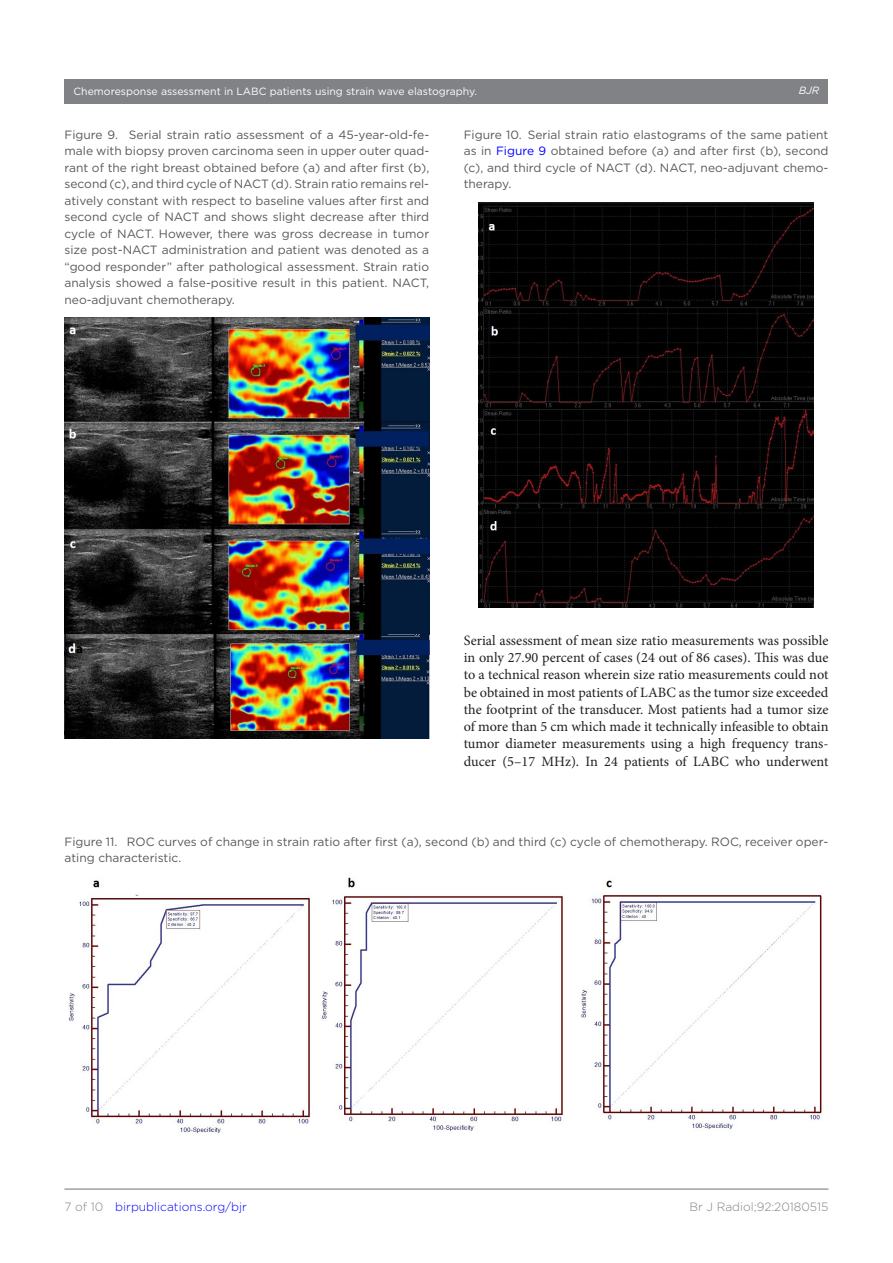
<style>
.page{position:relative;width:893px;height:1263px;background:#fff}
.page>*{position:absolute;margin:0;border:0;box-sizing:border-box;transform-origin:0 0}
.t1{font:14.25px/17.2px "Minion Pro";color:#231f20;text-align:justify}
.t2{font:12px/16.5px "Gotham";color:#57585a;text-align:justify}
.t3{font:300 12px "Gotham";color:#00f}
.t4{font:300 12px "Gotham";color:#808285}
.t5{font:10.5px "Gotham";color:#fff}
.t6{font:italic 10.5px "Gotham";color:#fff}
.s1{color:#00f}
.s2{color:#808285}
</style>
<div class="page">
<hr style="left:64px;top:1188px;width:764px;height:2px;background:#808285">
<div style="left:64px;top:79px;width:764px;height:24px;background:#808285"></div>
<img style="left:64px;top:318px;width:365px;height:420px">
<img style="left:478px;top:202px;width:336px;height:405px">
<img style="left:69px;top:876px;width:753px;height:258px">
<p class="t5" style="left:74px;top:85px;width:405px">Chemoresponse assessment in LABC patients using strain wave elastography.</p>
<p class="t6" style="left:799px;top:85px;width:22px">BJR</p>
<p class="t2" style="left:64px;top:126px;width:366px">Figure 9. Serial strain ratio assessment of a 45-year-old-fe&shy;male with biopsy proven carcinoma seen in upper outer quad&shy;rant of the right breast obtained before (a) and after first (b), second (c), and third cycle of NACT (d). Strain ratio remains rel&shy;atively constant with respect to baseline values after first and second cycle of NACT and shows slight decrease after third cycle of NACT. However, there was gross decrease in tumor size post-NACT administration and patient was denoted as a “good responder” after pathological assessment. Strain ratio analysis showed a false-positive result in this patient. NACT, neo-adjuvant chemotherapy.</p>
<p class="t2" style="left:464px;top:126px;width:366px">Figure 10. Serial strain ratio elastograms of the same patient as in <span class="s1">Figure 9</span> obtained before (a) and after first (b), second (c), and third cycle of NACT (d). NACT, neo-adjuvant chemo&shy;therapy.</p>
<p class="t1" style="left:464px;top:632px;width:366px">Serial assessment of mean size ratio measurements was possible in only 27.90 percent of cases (24 out of 86 cases). This was due to a technical reason wherein size ratio measurements could not be obtained in most patients of LABC as the tumor size exceeded the footprint of the transducer. Most patients had a tumor size of more than 5 cm which made it technically infeasible to obtain tumor diameter measurements using a high frequency trans&shy;ducer (5–17 MHz). In 24 patients of LABC who underwent</p>
<p class="t2" style="left:64px;top:833px;width:765px">Figure 11. ROC curves of change in strain ratio after first (a), second (b) and third (c) cycle of chemotherapy. ROC, receiver oper&shy;ating characteristic.</p>
<p class="t3" style="left:64px;top:1199px;width:184px"><span class="s2">7 of 10</span> birpublications.org/bjr</p>
<p class="t4" style="left:689px;top:1199px;width:140px">Br J Radiol;92:20180515</p>
</div>
